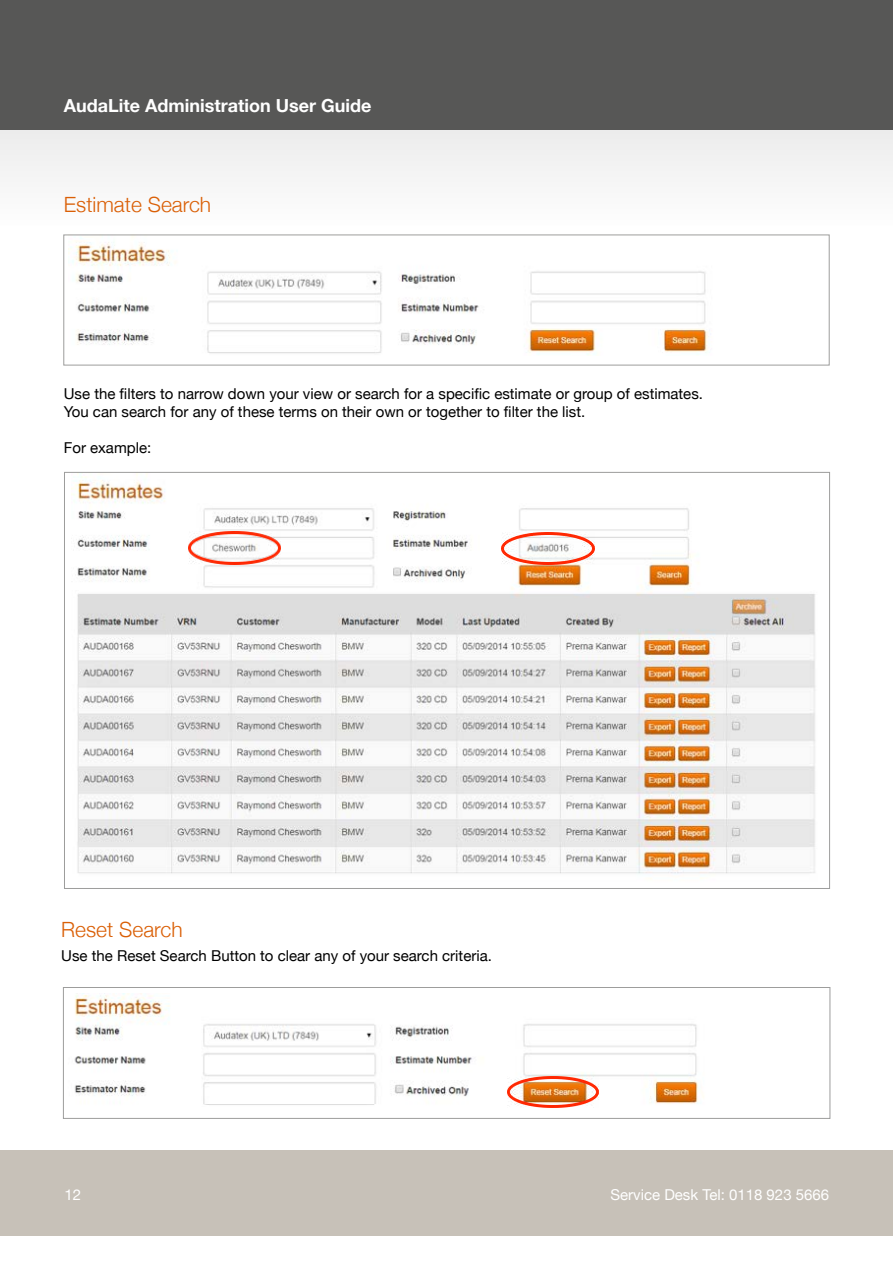
<style>
.page{position:relative;width:893px;height:1263px;background:#fff}
.page>*{position:absolute;margin:0;border:0;box-sizing:border-box;transform-origin:0 0}
.t1{font:300 21px "Helvetica Neue";color:#da5f06}
.t2{font:700 18px "Helvetica Neue";color:#fff}
.t3{font:15px/18px "Helvetica Neue";color:#000}
.t4{font:15px "Helvetica Neue";color:#fff}
</style>
<div class="page">
<div style="left:0;top:0;width:893px;height:130px;background:#575756"></div>
<div style="left:0;top:1150px;width:893px;height:85px;background:#c7c1b8"></div>
<div style="left:0;top:130px;width:893px;height:95px;background:#f5f5f5"></div>
<img style="left:71px;top:474px;width:745px;height:405px">
<img style="left:188px;top:532px;width:92px;height:32px">
<img style="left:502px;top:532px;width:92px;height:33px">
<img style="left:69px;top:237px;width:639px;height:118px">
<div style="left:63px;top:235px;width:767px;height:130px;border:1px solid #9d9d9c"></div>
<img style="left:74px;top:994px;width:630px;height:111px">
<div style="left:63px;top:987px;width:767px;height:132px;border:1px solid #9d9d9c"></div>
<img style="left:508px;top:1076px;width:91px;height:32px">
<p class="t2" style="left:64px;top:92px;width:309px">AudaLite Administration User Guide</p>
<h1 class="t1" style="left:64px;top:187px;width:149px">Estimate Search</h1>
<p class="t3" style="left:64px;top:386px;width:641px">Use the filters to narrow down your view or search for a specific estimate or group of estimates.<br>You can search for any of these terms on their own or together to filter the list.</p>
<p class="t3" style="left:64px;top:440px;width:89px">For example:</p>
<h1 class="t1" style="left:61px;top:912px;width:123px">Reset Search</h1>
<p class="t3" style="left:61px;top:948px;width:432px">Use the Reset Search Button to clear any of your search criteria.</p>
<p class="t4" style="left:64px;top:1183px;width:18px">12</p>
<p class="t4" style="left:610px;top:1183px;width:220px">Service Desk Tel: 0118 923 5666</p>
</div>
